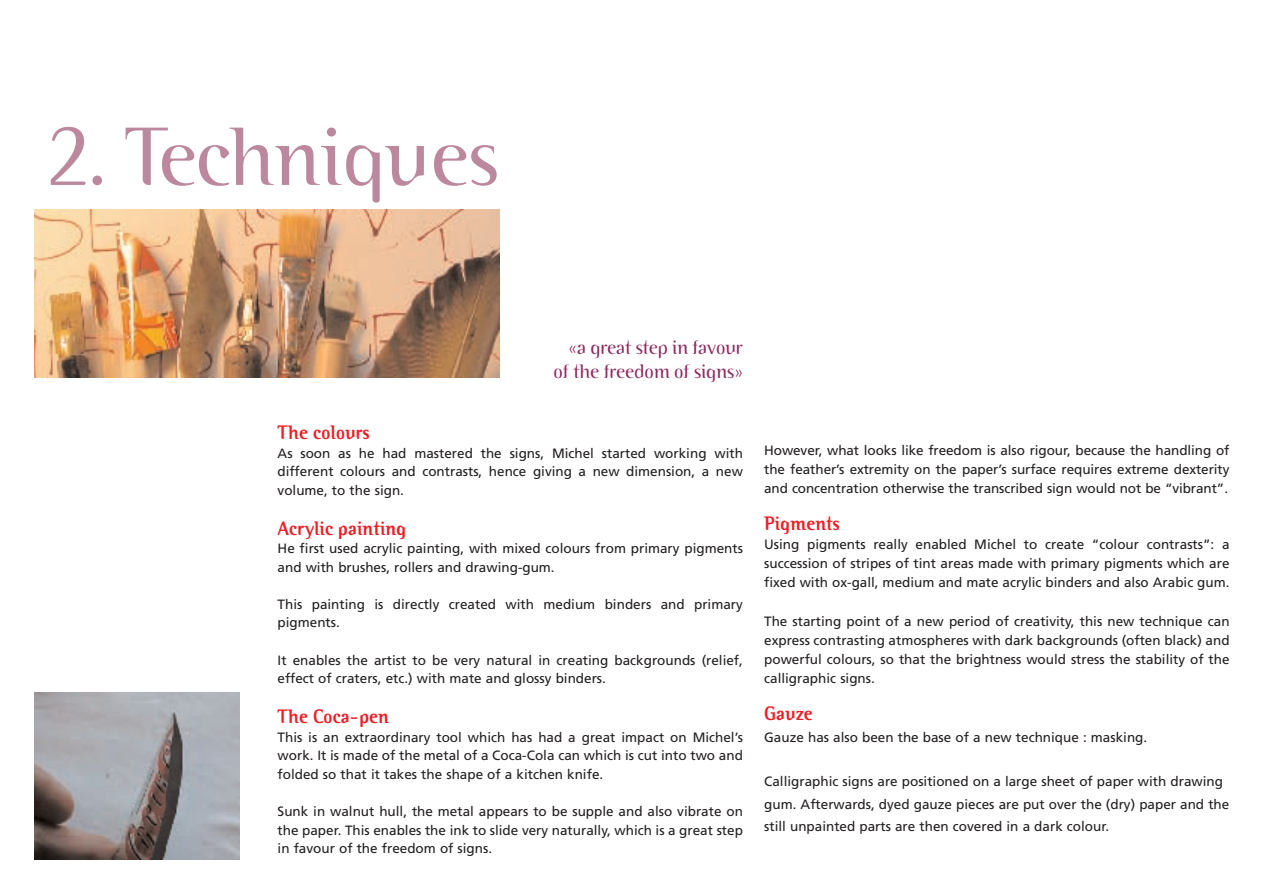
<style>
.page{position:relative;width:1262px;height:893px;background:#fff}
.page>*{position:absolute;margin:0;border:0;box-sizing:border-box;transform-origin:0 0}
.t1{font:300 82.5px "Binary ITC";color:#bb889d}
.t2{font:300 19.5px/23.4px "Binary ITC";color:#8d2860;text-align:right}
.t3{font:700 19.5px "Binary ITC";color:#ee1e24}
.t4{font:700 19.5px "Binary ITC";letter-spacing:-.02em;color:#ee1e24}
.t5{font:13.5px/18.6px "Frutiger";color:#231f20;text-align:justify}
</style>
<div class="page">
<img style="left:34px;top:210px;width:465px;height:167px">
<img style="left:34px;top:692px;width:206px;height:167px">
<h1 class="t1" style="left:49px;top:126px;width:452px">2. Techniques</h1>
<h2 class="t2" style="left:553px;top:337px;width:191px">«a great step in favour of the freedom of signs»</h2>
<h2 class="t4" style="left:277px;top:425px;width:94px">The colours</h2>
<p class="t5" style="left:277px;top:444px;width:467px">As soon as he had mastered the signs, Michel started working with different colours and contrasts, hence giving a new dimension, a new volume, to the sign.</p>
<h2 class="t3" style="left:277px;top:520px;width:130px">Acrylic painting</h2>
<p class="t5" style="left:277px;top:540px;width:467px">He first used acrylic painting, with mixed colours from primary pigments and with brushes, rollers and drawing-gum.</p>
<p class="t5" style="left:277px;top:596px;width:467px">This painting is directly created with medium binders and primary pigments.</p>
<p class="t5" style="left:277px;top:651px;width:467px">It enables the artist to be very natural in creating backgrounds (relief, effect of craters, etc.) with mate and glossy binders.</p>
<h2 class="t4" style="left:277px;top:709px;width:113px">The Coca-pen</h2>
<p class="t5" style="left:277px;top:728px;width:467px">This is an extraordinary tool which has had a great impact on Michel’s work. It is made of the metal of a Coca-Cola can which is cut into two and folded so that it takes the shape of a kitchen knife.</p>
<p class="t5" style="left:277px;top:803px;width:467px">Sunk in walnut hull, the metal appears to be supple and also vibrate on the paper. This enables the ink to slide very naturally, which is a great step in favour of the freedom of signs.</p>
<p class="t5" style="left:764px;top:441px;width:467px;line-height:19.2px">However, what looks like freedom is also rigour, because the handling of the feather’s extremity on the paper’s surface requires extreme dexterity and concentration otherwise the transcribed sign would not be “vibrant”.</p>
<h2 class="t3" style="left:764px;top:515px;width:77px">Pigments</h2>
<p class="t5" style="left:764px;top:535px;width:467px;line-height:19.2px">Using pigments really enabled Michel to create “colour contrasts”: a succession of stripes of tint areas made with primary pigments which are fixed with ox-gall, medium and mate acrylic binders and also Arabic gum.</p>
<p class="t5" style="left:764px;top:612px;width:467px;line-height:19.2px">The starting point of a new period of creativity, this new technique can express contrasting atmospheres with dark backgrounds (often black) and powerful colours, so that the brightness would stress the stability of the calligraphic signs.</p>
<h2 class="t3" style="left:764px;top:705px;width:50px">Gauze</h2>
<p class="t5" style="left:764px;top:729px;width:384px">Gauze has also been the base of a new technique : masking.</p>
<p class="t5" style="left:764px;top:771px;width:466px;line-height:22.2px;text-align:left">Calligraphic signs are positioned on a large sheet of paper with drawing gum. Afterwards, dyed gauze pieces are put over the (dry) paper and the still unpainted parts are then covered in a dark colour.</p>
</div>
